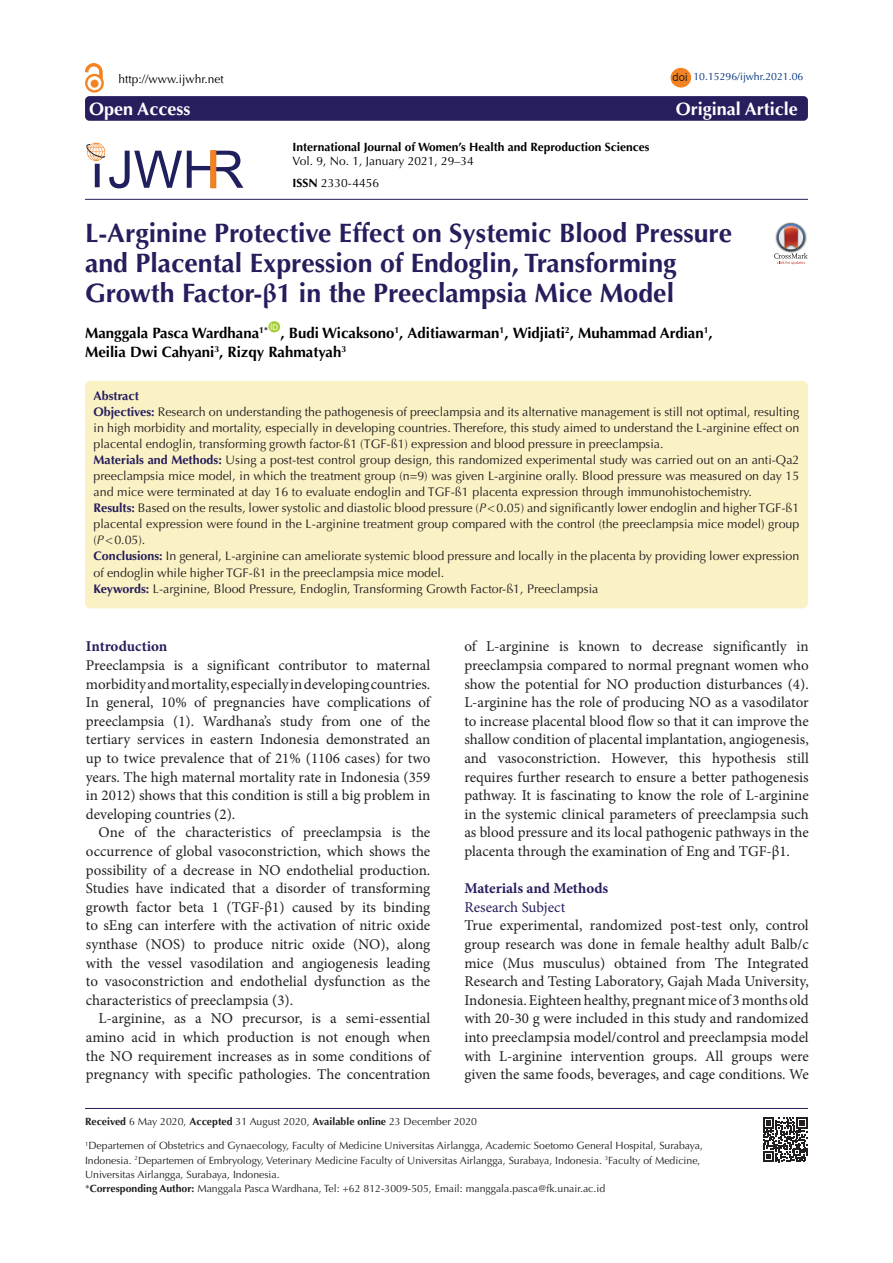
<style>
.page{position:relative;width:893px;height:1263px;background:#fff}
.page>*{position:absolute;margin:0;border:0;box-sizing:border-box;transform-origin:0 0}
.Pa3{font:700 26.7px/30px "Optima LT Std";color:#261d5c}
.t1{font:700 18px "Optima LT Std";color:#fff}
.t2{font:15px/18.6px "Minion Pro";color:#231f20;text-align:justify}
.t3{font:700 15px/18.8px "Optima LT Std";color:#000}
.t4{font:700 15px "Minion Pro";color:#271e5d}
.t5{font:15px "Minion Pro";color:#271e5d}
.t6{font:12.45px/16px "Optima LT Std";color:#231f20;text-align:justify}
.t7{font:700 12.45px "Optima LT Std";color:#261d5c}
.t8{font:12px "Optima LT Std";color:#000}
.t9{font:700 12px "Optima LT Std";color:#000}
.t10{font:11.25px "Arial";color:#231f20}
.t11{font:10.5px/14.2px "Optima LT Std";color:#231f20}
.t12{font:10.5px "Optima LT Std";color:#00317d}
.t13{font:7.8px "Arial";color:#fff}
.s1{font-weight:700}
.s2{font-family:"Minion Pro"}
.s3{font-weight:700;color:#261d5c}
.s4{font-style:italic}
</style>
<div class="page">
<div style="left:85px;top:381px;width:723px;height:227px;background:#faf2c5;border-radius:6px"></div>
<div style="left:268px;top:321px;width:12px;height:11px;background:#a6ce39;border-radius:50%"></div>
<div style="left:85px;top:96px;width:723px;height:25px;background:#271e5d;border-radius:4px"></div>
<hr style="left:85px;top:199px;width:723px;height:1px;background:#271e5d">
<div style="left:671px;top:68px;width:20px;height:20px;background:#f58220;border-radius:50%"></div>
<div style="left:91px;top:80px;width:7px;height:7px;background:#f58220;border-radius:50%"></div>
<div style="left:91px;top:80px;width:7px;height:7px;border:1px solid #f58220;border-radius:50%"></div>
<div style="left:85px;top:74px;width:19px;height:19px;border:2px solid #f58220;border-radius:50%"></div>
<svg style="left:85px;top:63px;width:17px;height:16px"></svg>
<hr style="left:85px;top:1108px;width:723px;height:1px;background:#261d5c">
<svg style="left:763px;top:1118px;width:44px;height:44px"></svg>
<svg style="left:774px;top:223px;width:34px;height:42px"></svg>
<svg style="left:86px;top:143px;width:157px;height:45px"></svg>
<svg style="left:211px;top:150px;width:5px;height:38px"></svg>
<p class="t8" style="left:118px;top:72px;width:107px">http://www.ijwhr.net</p>
<p class="t10" style="left:672px;top:70px;width:17px">doi</p>
<p class="t12" style="left:693px;top:71px;width:111px">10.15296/ijwhr.2021.06</p>
<p class="t1" style="left:89px;top:98px;width:103px">Open Access</p>
<p class="t1" style="left:676px;top:98px;width:124px">Original Article</p>
<p class="t9" style="left:293px;top:140px;width:358px">International Journal of Women’s Health and Reproduction Sciences</p>
<p class="t8" style="left:293px;top:154px;width:183px">Vol. 9, No. 1, January 2021, 29–34</p>
<p class="t8" style="left:293px;top:176px;width:88px"><span class="s1">ISSN</span> 2330-4456</p>
<p class="Pa3" style="left:85px;top:218px;width:648px">L-Arginine Protective Effect on Systemic Blood Pressure and Placental Expression of Endoglin, Transforming<br>Growth Factor-<span class="s2">β</span>1 in the Preeclampsia Mice Model</p>
<p class="t3" style="left:85px;top:324px;width:184px">Manggala Pasca Wardhana<sup>1*</sup></p>
<p class="t13" style="left:270px;top:322px;width:9px">ID</p>
<p class="t3" style="left:85px;top:324px;width:629px;text-indent:195px">, Budi Wicaksono<sup>1</sup>, Aditiawarman<sup>1</sup>, Widjiati<sup>2</sup>, Muhammad Ardian<sup>1</sup>,<br>Meilia Dwi Cahyani<sup>3</sup>, Rizqy Rahmatyah<sup>3</sup></p>
<p class="t7" style="left:94px;top:388px;width:47px">Abstract</p>
<p class="t6" style="left:94px;top:404px;width:707px"><span class="s3">Objectives:</span> Research on understanding the pathogenesis of preeclampsia and its alternative management is still not optimal, resulting in high morbidity and mortality, especially in developing countries. Therefore, this study aimed to understand the L-arginine effect on placental endoglin, transforming growth factor-ß1 (TGF-ß1) expression and blood pressure in preeclampsia.</p>
<p class="t6" style="left:94px;top:452px;width:707px"><span class="s3">Materials and Methods:</span> Using a post-test control group design, this randomized experimental study was carried out on an anti-Qa2 preeclampsia mice model, in which the treatment group (n=9) was given L-arginine orally. Blood pressure was measured on day 15 and mice were terminated at day 16 to evaluate endoglin and TGF-ß1 placenta expression through immunohistochemistry.</p>
<p class="t6" style="left:94px;top:500px;width:707px"><span class="s3">Results:</span> Based on the results, lower systolic and diastolic blood pressure (<span class="s4">P</span>&lt;0.05) and significantly lower endoglin and higher TGF-ß1 placental expression were found in the L-arginine treatment group compared with the control (the preeclampsia mice model) group (<span class="s4">P</span>&lt;0.05).</p>
<p class="t6" style="left:94px;top:548px;width:707px"><span class="s3">Conclusions:</span> In general, L-arginine can ameliorate systemic blood pressure and locally in the placenta by providing lower expression of endoglin while higher TGF-ß1 in the preeclampsia mice model.</p>
<p class="t6" style="left:94px;top:580px;width:506px"><span class="s3">Keywords:</span> L-arginine, Blood Pressure, Endoglin, Transforming Growth Factor-ß1, Preeclampsia</p>
<p class="t4" style="left:86px;top:636px;width:83px">Introduction</p>
<p class="t2" style="left:86px;top:656px;width:346px">Preeclampsia is a significant contributor to maternal morbidity and mortality, especially in developing countries.<br>In general, 10% of pregnancies have complications of preeclampsia (1). Wardhana’s study from one of the tertiary services in eastern Indonesia demonstrated an up to twice prevalence that of 21% (1106 cases) for two years. The high maternal mortality rate in Indonesia (359 in 2012) shows that this condition is still a big problem in developing countries (2).</p>
<p class="t2" style="left:86px;top:823px;width:346px;text-indent:13px">One of the characteristics of preeclampsia is the occurrence of global vasoconstriction, which shows the possibility of a decrease in NO endothelial production.<br>Studies have indicated that a disorder of transforming growth factor beta 1 (TGF-β1) caused by its binding to sEng can interfere with the activation of nitric oxide synthase (NOS) to produce nitric oxide (NO), along with the vessel vasodilation and angiogenesis leading to vasoconstriction and endothelial dysfunction as the characteristics of preeclampsia (3).</p>
<p class="t2" style="left:86px;top:1009px;width:346px;text-indent:13px">L-arginine, as a NO precursor, is a semi-essential amino acid in which production is not enough when the NO requirement increases as in some conditions of pregnancy with specific pathologies. The concentration</p>
<p class="t2" style="left:464px;top:637px;width:346px">of L-arginine is known to decrease significantly in preeclampsia compared to normal pregnant women who show the potential for NO production disturbances (4).<br>L-arginine has the role of producing NO as a vasodilator to increase placental blood flow so that it can improve the shallow condition of placental implantation, angiogenesis, and vasoconstriction. However, this hypothesis still requires further research to ensure a better pathogenesis pathway. It is fascinating to know the role of L-arginine in the systemic clinical parameters of preeclampsia such as blood pressure and its local pathogenic pathways in the placenta through the examination of Eng and TGF-β1.</p>
<p class="t4" style="left:464px;top:878px;width:145px">Materials and Methods</p>
<p class="t5" style="left:464px;top:897px;width:102px">Research Subject</p>
<p class="t2" style="left:464px;top:916px;width:346px">True experimental, randomized post-test only, control group research was done in female healthy adult Balb/c mice (Mus musculus) obtained from The Integrated Research and Testing Laboratory, Gajah Mada University, Indonesia. Eighteen healthy, pregnant mice of 3 months old with 20-30 g were included in this study and randomized into preeclampsia model/control and preeclampsia model with L-arginine intervention groups. All groups were given the same foods, beverages, and cage conditions. We</p>
<p class="t11" style="left:85px;top:1115px;width:394px"><span class="s1">Received</span> 6 May 2020, <span class="s1">Accepted</span> 31 August 2020, <span class="s1">Available online</span> 23 December 2020</p>
<p class="t11" style="left:85px;top:1139px;width:619px"><sup>1</sup>Departemen of Obstetrics and Gynaecology, Faculty of Medicine Universitas Airlangga, Academic Soetomo General Hospital, Surabaya,<br>Indonesia. <sup>2</sup>Departemen of Embryology, Veterinary Medicine Faculty of Universitas Airlangga, Surabaya, Indonesia. <sup>3</sup>Faculty of Medicine,<br>Universitas Airlangga, Surabaya, Indonesia.</p>
<p class="t11" style="left:85px;top:1182px;width:522px">*<span class="s1">Corresponding Author:</span> Manggala Pasca Wardhana, Tel: +62 812-3009-505, Email: manggala.pasca@fk.unair.ac.id</p>
</div>
